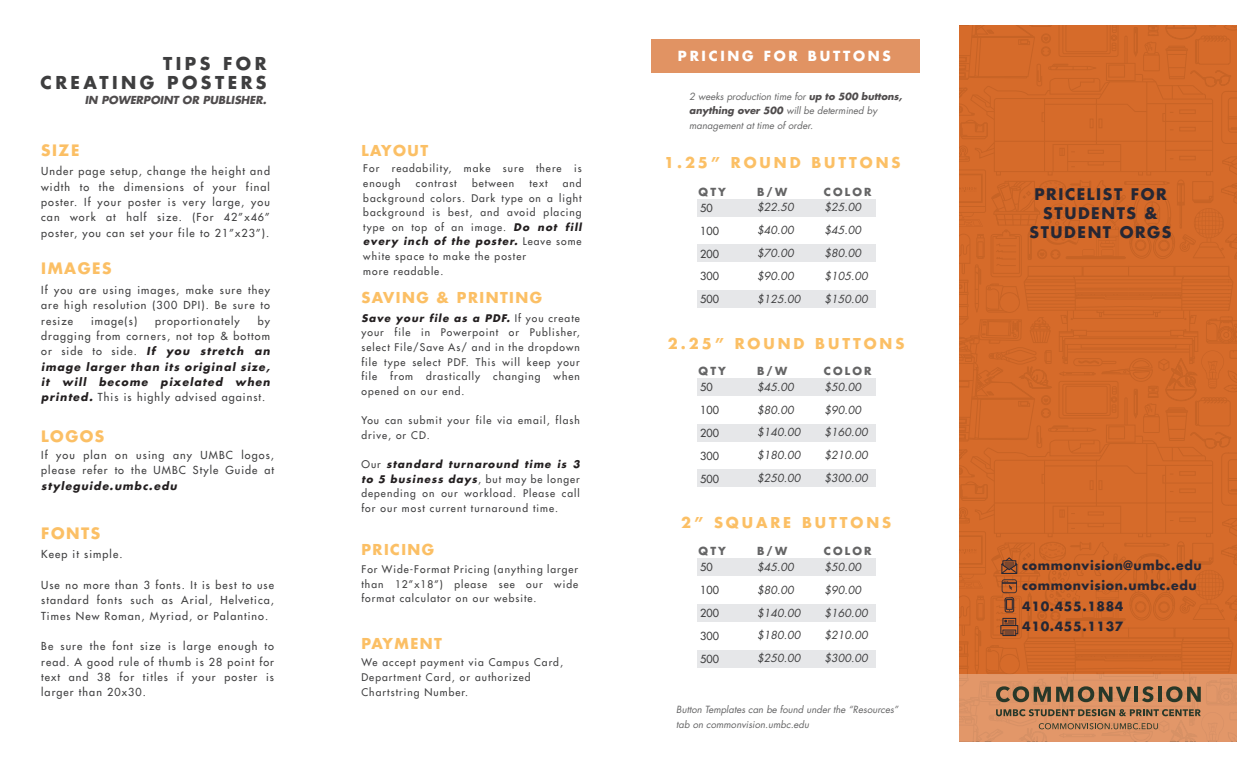
<style>
.page{position:relative;width:1260px;height:765px;background:#fff}
.page>*{position:absolute;margin:0;border:0;box-sizing:border-box;transform-origin:0 0}
.t1{font:700 17.25px/19.8px "Futura LT";letter-spacing:.2em;color:#3e3e3f;text-align:right}
.t2{font:700 15.62px/19px "Futura LT";letter-spacing:.1em;color:#262734;text-align:center}
.t3{font:700 15.38px "Futura LT";letter-spacing:.1em;color:rgb(251 176 63/.8)}
.t4{font:700 14.62px "Futura LT";letter-spacing:.2em;color:rgb(251 176 63/.8)}
.t5{font:700 14.62px "Futura LT";letter-spacing:.1em;color:rgb(251 176 63/.8)}
.t6{font:700 13.62px "Futura LT";letter-spacing:.2em;color:#fff}
.t7{font:700 12.5px/20.2px "Futura LT";letter-spacing:.05em;color:#262734}
.t8{font:italic 10.88px/22.9px "Futura LT";color:#3e3e3f}
.t9{font:10.88px/22.9px "Futura LT";color:#3e3e3f}
.t10{font:700 10.88px "Futura LT";letter-spacing:.2em;color:rgb(62 62 63/.8)}
.t11{font:10.75px/15.4px "Futura LT";letter-spacing:.1em;color:#3e3e3f;text-align:justify}
.t12{font:italic 700 10.75px/15.4px "Futura LT";letter-spacing:.1em;color:#231f20;text-align:justify}
.t13{font:italic 700 10.75px "Futura LT";color:rgb(35 31 32/.8)}
.t14{font:10.25px/14.6px "Futura LT";letter-spacing:.1em;color:#3e3e3f}
.t15{font:italic 9.62px/14.5px "Futura LT";color:rgb(62 62 63/.8)}
.s1{font-weight:400;font-style:normal;color:#3e3e3f}
.s2{font-weight:700;font-style:italic;color:#231f20}
.s3{font-weight:700;color:rgb(35 31 32/.8)}
</style>
<div class="page">
<div style="left:960px;top:26px;width:277px;height:715px;background:#d76c2a"></div>
<svg style="left:1000px;top:618px;width:18px;height:18px"></svg>
<svg style="left:1001px;top:557px;width:16px;height:55px"></svg>
<div style="left:960px;top:674px;width:277px;height:67px;background:#e29769"></div>
<div style="left:652px;top:39px;width:268px;height:34px;background:#e19363"></div>
<div style="left:697px;top:199px;width:178px;height:17px;background:#e6e7e9"></div>
<div style="left:697px;top:245px;width:178px;height:17px;background:#e6e7e9"></div>
<div style="left:697px;top:290px;width:178px;height:18px;background:#e6e7e9"></div>
<div style="left:697px;top:378px;width:178px;height:18px;background:#e6e7e9"></div>
<div style="left:697px;top:424px;width:178px;height:18px;background:#e6e7e9"></div>
<div style="left:697px;top:470px;width:178px;height:17px;background:#e6e7e9"></div>
<div style="left:697px;top:558px;width:178px;height:18px;background:#e6e7e9"></div>
<div style="left:697px;top:604px;width:178px;height:18px;background:#e6e7e9"></div>
<div style="left:697px;top:650px;width:178px;height:17px;background:#e6e7e9"></div>
<svg style="left:996px;top:686px;width:135px;height:16px"></svg>
<hr style="left:1134px;top:687px;width:4px;height:15px;background:#283829">
<svg style="left:1142px;top:686px;width:12px;height:16px"></svg>
<hr style="left:1158px;top:687px;width:4px;height:15px;background:#283829">
<svg style="left:1166px;top:686px;width:35px;height:16px"></svg>
<svg style="left:996px;top:709px;width:205px;height:7px"></svg>
<svg style="left:1039px;top:723px;width:119px;height:6px"></svg>
<h1 class="t1" style="left:41px;top:53px;width:227px">TIPS FOR<br>CREATING POSTERS</h1>
<p class="t13" style="left:85px;top:93px;width:183px">IN POWERPOINT OR PUBLISHER.</p>
<h3 class="t3" style="left:41px;top:140px;width:40px">SIZE</h3>
<p class="t11" style="left:41px;top:164px;width:230px">Under page setup, change the height and width to the dimensions of your final poster. If your poster is very large, you can work at half size. (For 42”x46” poster, you can set your file to 21”x23”).</p>
<h3 class="t3" style="left:41px;top:258px;width:72px">IMAGES</h3>
<p class="t11" style="left:41px;top:282px;width:230px">If you are using images, make sure they are high resolution (300 DPI). Be sure to resize</p>
<p class="t12" style="left:41px;top:313px;width:230px;text-indent:217px"><span class="s1">by dragging from corners, not top &amp; bottom or side to side.</span> If you stretch an image larger than its original size, it will become pixelated when printed. <span class="s1">This is highly advised against.</span></p>
<p class="t11" style="left:91px;top:313px;width:48px">image(s)</p>
<p class="t11" style="left:155px;top:313px;width:86px">proportionately</p>
<h3 class="t3" style="left:41px;top:426px;width:65px">LOGOS</h3>
<p class="t11" style="left:41px;top:447px;width:234px">If you plan on using any UMBC logos, please refer to the UMBC Style Guide at</p>
<p class="t12" style="left:41px;top:478px;width:137px">styleguide.umbc.edu</p>
<h3 class="t3" style="left:41px;top:523px;width:61px">FONTS</h3>
<p class="t11" style="left:41px;top:547px;width:83px">Keep it simple.</p>
<p class="t11" style="left:41px;top:577px;width:234px">Use no more than 3 fonts. It is best to use standard fonts such as Arial, Helvetica, Times New Roman, Myriad, or Palantino.</p>
<p class="t11" style="left:41px;top:639px;width:234px">Be sure the font size is large enough to read. A good rule of thumb is 28 point for text and 38 for titles if your poster is larger than 20x30.</p>
<h3 class="t4" style="left:361px;top:141px;width:68px">LAYOUT</h3>
<p class="t14" style="left:363px;top:161px;width:220px">For readability, make sure there is enough</p>
<p class="t14" style="left:363px;top:176px;width:220px;text-indent:200px">and background colors. Dark type on a light background is best, and avoid placing type on top of an image. <span class="s2">Do not fill every inch of the poster.</span> Leave some white space to make the poster<br>more readable.</p>
<p class="t14" style="left:416px;top:176px;width:42px">contrast</p>
<p class="t14" style="left:472px;top:176px;width:44px">between</p>
<p class="t14" style="left:529px;top:176px;width:20px">text</p>
<h3 class="t5" style="left:361px;top:288px;width:182px">SAVING &amp; PRINTING</h3>
<p class="t14" style="left:361px;top:311px;width:220px;text-align:justify"><span class="s2">Save your file as a PDF.</span> If you create your file in Powerpoint or Publisher, select File/Save As/ and in the dropdown file type select PDF. This will keep your file</p>
<p class="t14" style="left:390px;top:369px;width:24px">from</p>
<p class="t14" style="left:426px;top:369px;width:56px">drastically</p>
<p class="t14" style="left:493px;top:369px;width:49px">changing</p>
<p class="t14" style="left:554px;top:369px;width:28px">when</p>
<p class="t14" style="left:361px;top:384px;width:105px">opened on our end.</p>
<p class="t14" style="left:361px;top:413px;width:220px">You can submit your file via email, flash drive, or CD.</p>
<p class="t14" style="left:361px;top:457px;width:220px;text-align:justify">Our <span class="s2">standard turnaround time is 3 to 5 business days</span>, but may be longer depending on our workload. Please call for our most current turnaround time.</p>
<h3 class="t5" style="left:361px;top:540px;width:74px">PRICING</h3>
<p class="t14" style="left:361px;top:562px;width:218px;text-align:justify">For Wide-Format Pricing (anything larger than 12”x18”) please see our wide format calculator on our website.</p>
<h3 class="t5" style="left:361px;top:634px;width:82px">PAYMENT</h3>
<p class="t14" style="left:361px;top:655px;width:203px">We accept payment via Campus Card,<br>Department Card, or authorized<br>Chartstring Number.</p>
<h3 class="t6" style="left:678px;top:47px;width:214px">PRICING FOR BUTTONS</h3>
<p class="t15" style="left:689px;top:89px;width:214px">2 weeks production time for <span class="s3">up to 500 buttons, anything over 500</span> will be determined by management at time of order.</p>
<h3 class="t4" style="left:664px;top:153px;width:238px">1.25” ROUND BUTTONS</h3>
<p class="t10" style="left:699px;top:184px;width:29px">QTY</p>
<p class="t10" style="left:757px;top:184px;width:32px">B/W</p>
<p class="t10" style="left:824px;top:184px;width:49px">COLOR</p>
<p class="t9" style="left:700px;top:196px;width:20px">50<br>100<br>200<br>300<br>500</p>
<p class="t8" style="left:757px;top:196px;width:45px">$22.50 $40.00 $70.00 $90.00 $125.00</p>
<p class="t8" style="left:825px;top:196px;width:45px">$25.00 $45.00 $80.00 $105.00 $150.00</p>
<h3 class="t4" style="left:668px;top:334px;width:238px">2.25” ROUND BUTTONS</h3>
<p class="t10" style="left:699px;top:364px;width:29px">QTY</p>
<p class="t10" style="left:757px;top:364px;width:32px">B/W</p>
<p class="t10" style="left:824px;top:364px;width:49px">COLOR</p>
<p class="t9" style="left:700px;top:376px;width:20px">50<br>100<br>200<br>300<br>500</p>
<p class="t8" style="left:757px;top:375px;width:45px">$45.00 $80.00 $140.00 $180.00 $250.00</p>
<p class="t8" style="left:825px;top:375px;width:45px">$50.00 $90.00 $160.00 $210.00 $300.00</p>
<h3 class="t4" style="left:681px;top:512px;width:212px">2” SQUARE BUTTONS</h3>
<p class="t10" style="left:699px;top:544px;width:29px">QTY</p>
<p class="t10" style="left:757px;top:544px;width:32px">B/W</p>
<p class="t10" style="left:824px;top:544px;width:49px">COLOR</p>
<p class="t9" style="left:700px;top:556px;width:20px">50<br>100<br>200<br>300<br>500</p>
<p class="t8" style="left:757px;top:556px;width:45px">$45.00 $80.00 $140.00 $180.00 $250.00</p>
<p class="t8" style="left:825px;top:556px;width:45px">$50.00 $90.00 $160.00 $210.00 $300.00</p>
<p class="t15" style="left:676px;top:702px;width:224px">Button Templates can be found under the “Resources” tab on commonvision.umbc.edu</p>
<h2 class="t2" style="left:1030px;top:184px;width:143px">PRICELIST FOR<br>STUDENTS &amp;<br>STUDENT ORGS</h2>
<p class="t7" style="left:1022px;top:555px;width:181px">commonvision@umbc.edu commonvision.umbc.edu<br>410.455.1884<br>410.455.1137</p>
</div>
